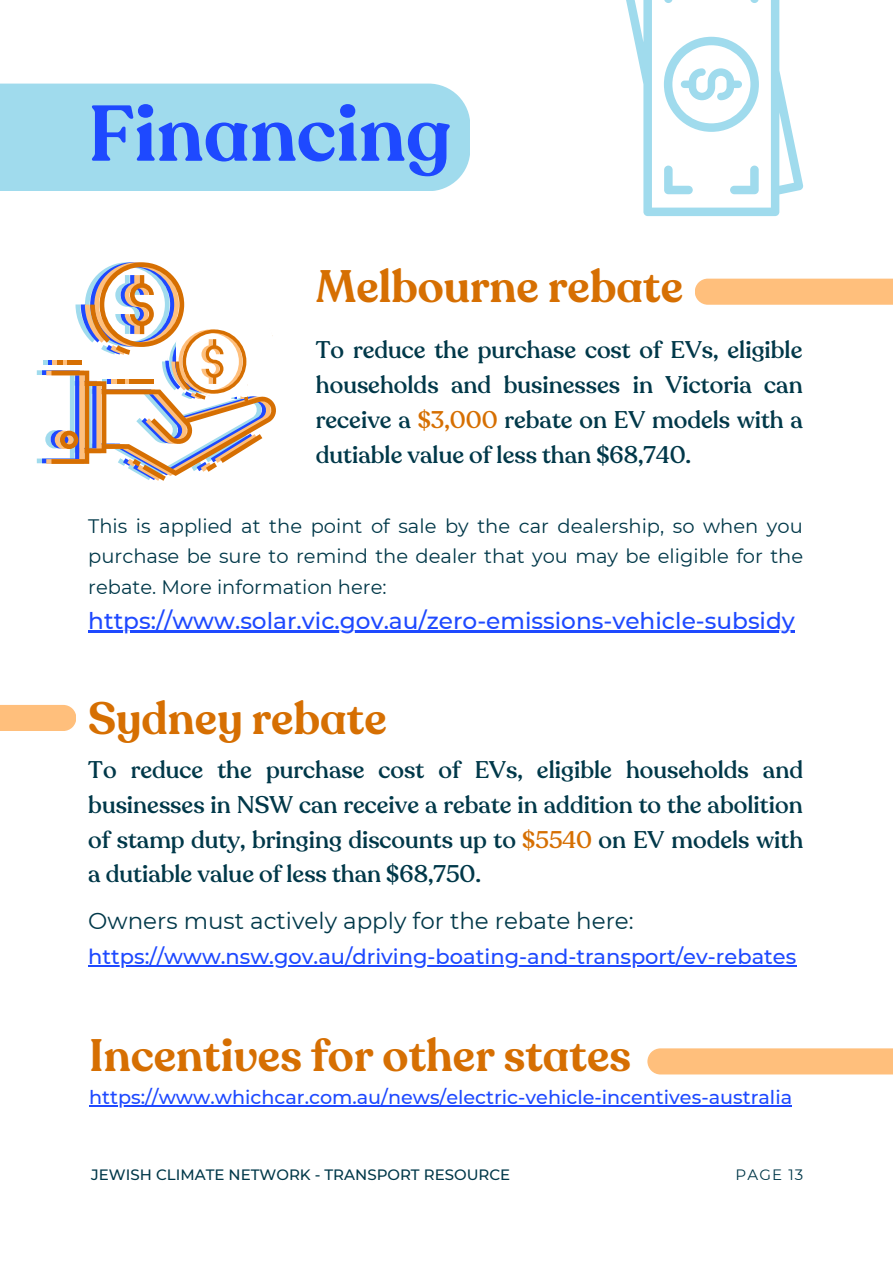
<style>
.page{position:relative;width:893px;height:1264px;background:#fff}
.page>*{position:absolute;margin:0;border:0;box-sizing:border-box;transform-origin:0 0}
.t1{font:600 78px "Recoleta Alt";color:#1e49ff}
.t2{font:600 45px "Recoleta Alt";color:#d66f02}
.t3{font:500 23.85px/34.8px "Recoleta";color:#003849;text-align:justify}
.t4{font:500 23.25px "Montserrat";color:#1e49ff}
.t5{font:22.95px "Montserrat";color:#003849}
.t6{font:500 21px "Montserrat";color:#1e49ff}
.t7{font:19.5px/30.3px "Montserrat";color:#003849;text-align:justify}
.t8{font:500 19.2px "Montserrat";color:#1e49ff}
.t9{font:500 15px "Montserrat";color:#003849}
.t10{font:15px "Montserrat";letter-spacing:.075em;color:#003849}
.s1{color:#d66f02}
</style>
<div class="page">
<div style="left:0;top:84px;width:470px;height:107px;background:#a0dbed"></div>
<svg style="left:37px;top:262px;width:239px;height:219px"></svg>
<div style="left:647px;top:1048px;width:245px;height:26px;background:#ffbf7c"></div>
<div style="left:0;top:705px;width:76px;height:26px;background:#ffbf7c"></div>
<div style="left:694px;top:278px;width:198px;height:27px;background:#ffbf7c"></div>
<svg style="left:626px;top:0;width:177px;height:216px"></svg>
<hr style="left:88px;top:631px;width:706px;height:2px;background:#1e49ff">
<hr style="left:88px;top:965px;width:708px;height:1px;background:#1e49ff">
<hr style="left:89px;top:1105px;width:703px;height:1px;background:#1e49ff">
<p class="t1" style="left:88px;top:83px;width:364px">Financing</p>
<p class="t2" style="left:316px;top:257px;width:369px">Melbourne rebate</p>
<p class="t3" style="left:316px;top:333px;width:488px">To reduce the purchase cost of EVs, eligible households and businesses in Victoria can receive a <span class="s1">$3,000</span> rebate on EV models with a dutiable value of less than $68,740.</p>
<p class="t7" style="left:88px;top:511px;width:716px">This is applied at the point of sale by the car dealership, so when you purchase be sure to remind the dealer that you may be eligible for the rebate. More information here:</p>
<p class="t4" style="left:88px;top:606px;width:708px">https://www.solar.vic.gov.au/zero-emissions-vehicle-subsidy</p>
<p class="t2" style="left:88px;top:689px;width:300px">Sydney rebate</p>
<p class="t3" style="left:88px;top:752px;width:716px">To reduce the purchase cost of EVs, eligible households and businesses in NSW can receive a rebate in addition to the abolition of stamp duty, bringing discounts up to <span class="s1">$5540</span> on EV models with a dutiable value of less than $68,750.</p>
<p class="t5" style="left:88px;top:907px;width:547px">Owners must actively apply for the rebate here:</p>
<p class="t6" style="left:88px;top:943px;width:709px">https://www.nsw.gov.au/driving-boating-and-transport/ev-rebates</p>
<p class="t2" style="left:89px;top:1026px;width:543px">Incentives for other states</p>
<p class="t8" style="left:89px;top:1085px;width:704px">https://www.whichcar.com.au/news/electric-vehicle-incentives-australia</p>
<p class="t9" style="left:91px;top:1165px;width:420px">JEWISH CLIMATE NETWORK - TRANSPORT RESOURCE</p>
<p class="t10" style="left:735px;top:1165px;width:69px">PAGE 13</p>
</div>
